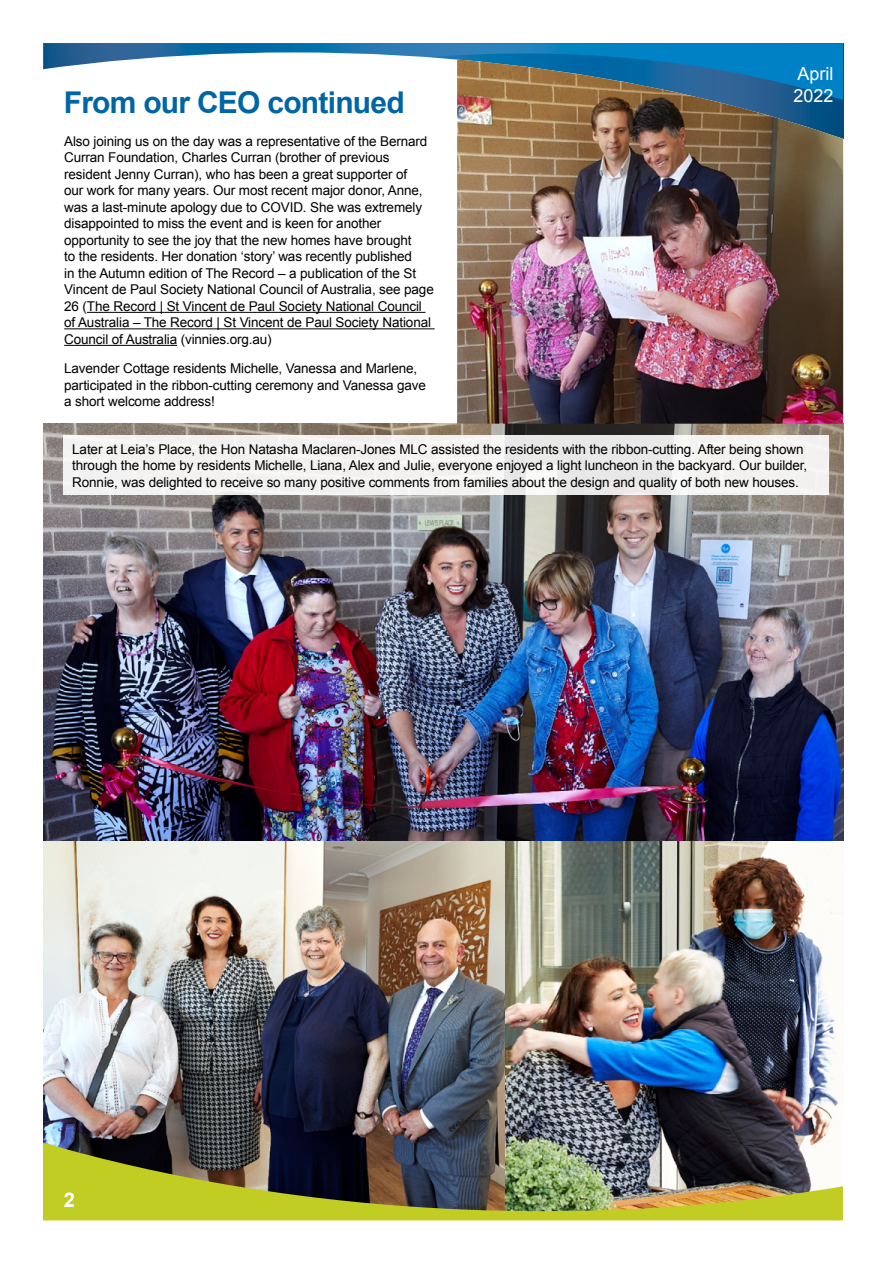
<style>
.page{position:relative;width:893px;height:1263px;background:#fff}
.page>*{position:absolute;margin:0;border:0;box-sizing:border-box;transform-origin:0 0}
.t1{font:700 30px "Arial";letter-spacing:-.025em;color:#0065a4}
.t2{font:italic 21px "Arial";color:#000}
.t3{font:700 20.25px "Arial";color:#fff}
.t4{font:18px/21.6px "Arial";color:#fff}
.t5{font:700 15px "Arial";color:#000}
.t6{font:13.5px/16.5px "Arial";letter-spacing:-.01em;color:#000}
</style>
<div class="page">
<svg style="left:44px;top:43px;width:799px;height:9px;background:#1176b3"></svg>
<svg style="left:44px;top:52px;width:799px;height:372px"></svg>
<img style="left:44px;top:424px;width:799px;height:719px">
<img style="left:43px;top:1143px;width:800px;height:77px">
<hr style="left:87px;top:312px;width:338px;height:1px;background:#000">
<hr style="left:64px;top:328px;width:371px;height:1px;background:#000">
<hr style="left:64px;top:345px;width:113px;height:1px;background:#000">
<div style="left:64px;top:435px;width:765px;height:60px;background:#f3f2f0"></div>
<img style="left:457px;top:59px;width:386px;height:365px">
<h3 class="t4" style="left:793px;top:64px;width:42px">April<br>2022</h3>
<h1 class="t1" style="left:64px;top:83px;width:342px">From our CEO continued</h1>
<p class="t6" style="left:64px;top:133px;width:371px">Also joining us on the day was a representative of the Bernard Curran Foundation, Charles Curran (brother of previous resident Jenny Curran), who has been a great supporter of<br>our work for many years. Our most recent major donor, Anne, was a last-minute apology due to COVID. She was extremely disappointed to miss the event and is keen for another opportunity to see the joy that the new homes have brought<br>to the residents. Her donation ‘story’ was recently published<br>in the Autumn edition of The Record – a publication of the St Vincent de Paul Society National Council of Australia, see page 26 (The Record | St Vincent de Paul Society National Council of Australia – The Record | St Vincent de Paul Society National Council of Australia (vinnies.org.au)</p>
<p class="t6" style="left:64px;top:360px;width:363px">Lavender Cottage residents Michelle, Vanessa and Marlene, participated in the ribbon-cutting ceremony and Vanessa gave a short welcome address!</p>
<p class="t6" style="left:72px;top:441px;width:737px">Later at Leia’s Place, the Hon Natasha Maclaren-Jones MLC assisted the residents with the ribbon-cutting. After being shown through the home by residents Michelle, Liana, Alex and Julie, everyone enjoyed a light luncheon in the backyard. Our builder,<br>Ronnie, was delighted to receive so many positive comments from families about the design and quality of both new houses.</p>
<h2 class="t2" style="left:64px;top:383px;width:373px">Welcome to this fortnight’s edition of the</h2>
<p class="t5" style="left:64px;top:468px;width:92px">Sub-heading</p>
<h3 class="t3" style="left:64px;top:1187px;width:13px">2</h3>
</div>
